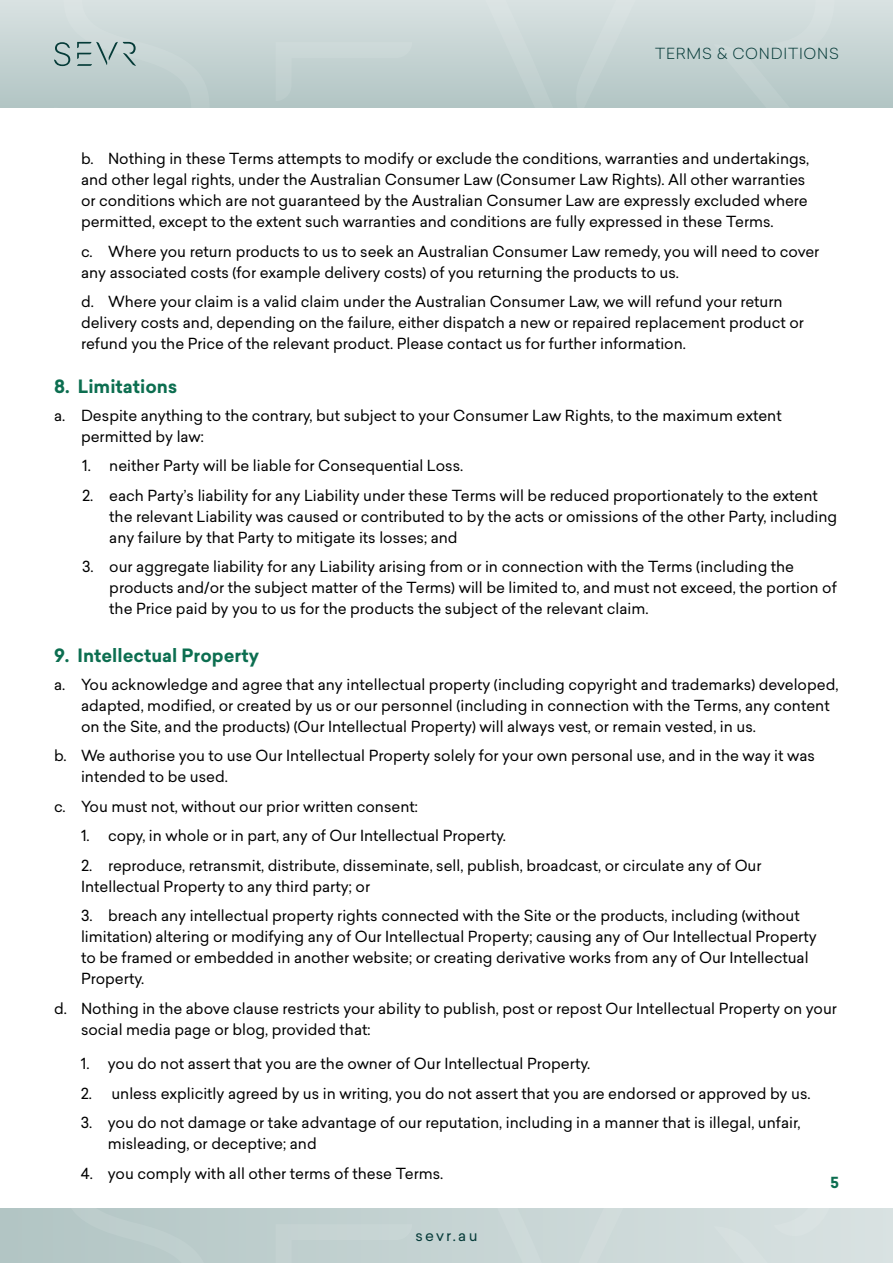
<style>
.page{position:relative;width:893px;height:1263px;background:#fff}
.page>*{position:absolute;margin:0;border:0;box-sizing:border-box;transform-origin:0 0}
.t1{font:700 18px "Sailec";color:#0c6e50}
.t2{font:15px/21px "Sailec";color:#000}
.t3{font:300 15px "Sailec";letter-spacing:.05em;color:#063b39}
.t4{font:15px "Sailec";letter-spacing:.15em;color:#063b39}
.t5{font:700 15px "Sailec";color:#0c6e50}
</style>
<div class="page">
<div style="left:0;top:1px;width:893px;height:106px;background:linear-gradient(to bottom,#d9e2e2,#b2c5c4)"></div>
<svg style="left:54px;top:1px;width:785px;height:106px;background:#c6d3d3"></svg>
<svg style="left:0;top:1209px;width:893px;height:54px;background:#c5d3d2"></svg>
<svg style="left:54px;top:1209px;width:785px;height:54px;background:#c6d4d3"></svg>
<svg style="left:54px;top:42px;width:82px;height:24px;background:#a5bab9"></svg>
<p class="t3" style="left:655px;top:43px;width:185px">TERMS &amp; CONDITIONS</p>
<p class="t2" style="left:81px;top:148px;width:730px">b. Nothing in these Terms attempts to modify or exclude the conditions, warranties and undertakings, and other legal rights, under the Australian Consumer Law (Consumer Law Rights). All other warranties or conditions which are not guaranteed by the Australian Consumer Law are expressly excluded where permitted, except to the extent such warranties and conditions are fully expressed in these Terms.</p>
<p class="t2" style="left:81px;top:241px;width:740px">c. Where you return products to us to seek an Australian Consumer Law remedy, you will need to cover any associated costs (for example delivery costs) of you returning the products to us.</p>
<p class="t2" style="left:81px;top:291px;width:724px">d. Where your claim is a valid claim under the Australian Consumer Law, we will refund your return delivery costs and, depending on the failure, either dispatch a new or repaired replacement product or refund you the Price of the relevant product. Please contact us for further information.</p>
<p class="t1" style="left:54px;top:374px;width:125px">8. Limitations</p>
<p class="t2" style="left:81px;top:405px;width:702px;text-indent:-27px">a. Despite anything to the contrary, but subject to your Consumer Law Rights, to the maximum extent permitted by law:</p>
<p class="t2" style="left:82px;top:455px;width:382px">1. neither Party will be liable for Consequential Loss.</p>
<p class="t2" style="left:109px;top:485px;width:729px;text-indent:-27px">2. each Party’s liability for any Liability under these Terms will be reduced proportionately to the extent the relevant Liability was caused or contributed to by the acts or omissions of the other Party, including any failure by that Party to mitigate its losses; and</p>
<p class="t2" style="left:109px;top:556px;width:729px;text-indent:-27px">3. our aggregate liability for any Liability arising from or in connection with the Terms (including the products and/or the subject matter of the Terms) will be limited to, and must not exceed, the portion of the Price paid by you to us for the products the subject of the relevant claim.</p>
<p class="t1" style="left:54px;top:642px;width:207px">9. Intellectual Property</p>
<p class="t2" style="left:81px;top:673px;width:759px;text-indent:-27px">a. You acknowledge and agree that any intellectual property (including copyright and trademarks) developed, adapted, modified, or created by us or our personnel (including in connection with the Terms, any content on the Site, and the products) (Our Intellectual Property) will always vest, or remain vested, in us.</p>
<p class="t2" style="left:81px;top:745px;width:735px;text-indent:-27px">b. We authorise you to use Our Intellectual Property solely for your own personal use, and in the way it was intended to be used.</p>
<p class="t2" style="left:54px;top:795px;width:366px">c. You must not, without our prior written consent:</p>
<p class="t2" style="left:81px;top:825px;width:426px">1. copy, in whole or in part, any of Our Intellectual Property.</p>
<p class="t2" style="left:81px;top:854px;width:682px">2. reproduce, retransmit, distribute, disseminate, sell, publish, broadcast, or circulate any of Our<br>Intellectual Property to any third party; or</p>
<p class="t2" style="left:81px;top:905px;width:737px">3. breach any intellectual property rights connected with the Site or the products, including (without limitation) altering or modifying any of Our Intellectual Property; causing any of Our Intellectual Property to be framed or embedded in another website; or creating derivative works from any of Our Intellectual Property.</p>
<p class="t2" style="left:81px;top:998px;width:758px;text-indent:-27px">d. Nothing in the above clause restricts your ability to publish, post or repost Our Intellectual Property on your social media page or blog, provided that:</p>
<p class="t2" style="left:81px;top:1053px;width:511px">1. you do not assert that you are the owner of Our Intellectual Property.</p>
<p class="t2" style="left:81px;top:1083px;width:731px">2. unless explicitly agreed by us in writing, you do not assert that you are endorsed or approved by us.</p>
<p class="t2" style="left:108px;top:1112px;width:694px;text-indent:-27px">3. you do not damage or take advantage of our reputation, including in a manner that is illegal, unfair, misleading, or deceptive; and</p>
<p class="t2" style="left:81px;top:1163px;width:364px">4. you comply with all other terms of these Terms.</p>
<p class="t4" style="left:415px;top:1225px;width:64px">sevr.au</p>
<p class="t5" style="left:830px;top:1172px;width:10px">5</p>
</div>
